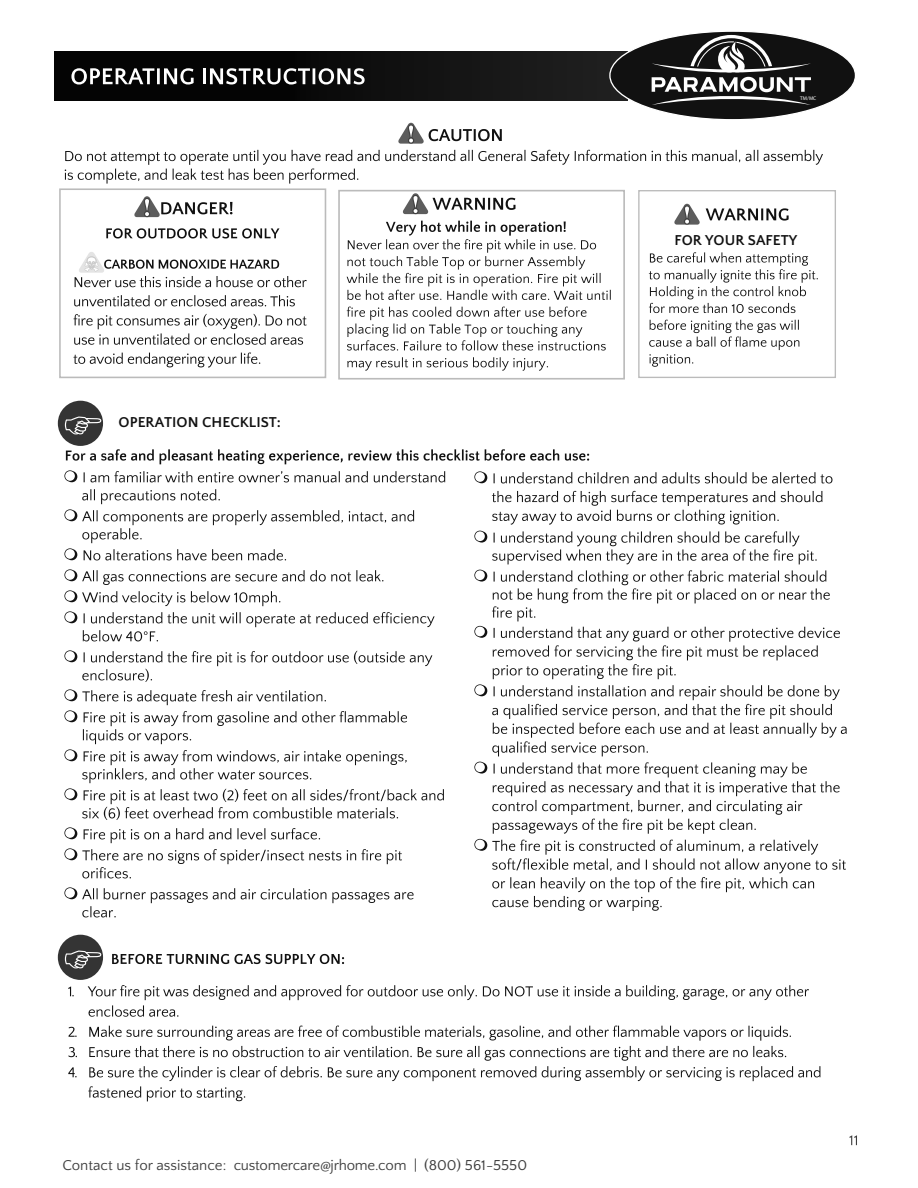
<style>
.page{position:relative;width:918px;height:1188px;background:#fff}
.page>*{position:absolute;margin:0;border:0;box-sizing:border-box;transform-origin:0 0}
.t1{font:15px "Quattrocento Sans";color:#3d3d3d}
.t2{font:700 15px "Quattrocento Sans";color:#111}
.t3{font:5.25px "Myriad Pro";color:#fff}
</style>
<div class="page">
<svg style="left:849px;top:1135px;width:8px;height:10px"></svg>
<svg style="left:746px;top:150px;width:12px;height:11px"></svg>
<svg style="left:764px;top:150px;width:59px;height:15px"></svg>
<svg style="left:347px;top:307px;width:259px;height:44px"></svg>
<svg style="left:347px;top:357px;width:201px;height:14px"></svg>
<svg style="left:134px;top:196px;width:99px;height:22px"></svg>
<svg style="left:106px;top:228px;width:173px;height:11px"></svg>
<svg style="left:75px;top:252px;width:232px;height:35px"></svg>
<svg style="left:74px;top:295px;width:221px;height:11px"></svg>
<svg style="left:73px;top:314px;width:234px;height:31px"></svg>
<svg style="left:73px;top:353px;width:187px;height:15px"></svg>
<div style="left:59px;top:188px;width:267px;height:190px;border:2px solid #bbb"></div>
<svg style="left:66px;top:449px;width:523px;height:15px"></svg>
<svg style="left:64px;top:470px;width:13px;height:12px"></svg>
<svg style="left:84px;top:471px;width:361px;height:11px"></svg>
<svg style="left:64px;top:489px;width:350px;height:71px"></svg>
<svg style="left:64px;top:569px;width:371px;height:72px"></svg>
<svg style="left:64px;top:650px;width:368px;height:32px"></svg>
<svg style="left:64px;top:689px;width:380px;height:131px"></svg>
<svg style="left:64px;top:827px;width:338px;height:51px"></svg>
<svg style="left:64px;top:887px;width:350px;height:30px"></svg>
<div style="left:58px;top:401px;width:45px;height:45px;background:#343434;border-radius:50%"></div>
<svg style="left:65px;top:417px;width:36px;height:17px"></svg>
<svg style="left:649px;top:252px;width:169px;height:61px"></svg>
<svg style="left:649px;top:320px;width:150px;height:47px"></svg>
<svg style="left:706px;top:208px;width:83px;height:13px"></svg>
<div style="left:338px;top:190px;width:287px;height:190px;border:2px solid #bbb"></div>
<div style="left:638px;top:190px;width:198px;height:188px;border:1px solid #bbb"></div>
<svg style="left:65px;top:122px;width:675px;height:62px"></svg>
<svg style="left:347px;top:193px;width:264px;height:107px"></svg>
<svg style="left:674px;top:203px;width:26px;height:22px"></svg>
<svg style="left:112px;top:954px;width:232px;height:10px"></svg>
<svg style="left:68px;top:985px;width:741px;height:32px"></svg>
<svg style="left:68px;top:1026px;width:752px;height:75px"></svg>
<svg style="left:474px;top:471px;width:13px;height:12px"></svg>
<svg style="left:494px;top:472px;width:338px;height:11px"></svg>
<svg style="left:492px;top:491px;width:330px;height:34px"></svg>
<svg style="left:474px;top:531px;width:343px;height:33px"></svg>
<svg style="left:474px;top:570px;width:373px;height:186px"></svg>
<svg style="left:474px;top:762px;width:372px;height:149px"></svg>
<div style="left:58px;top:935px;width:45px;height:45px;background:#343434;border-radius:50%"></div>
<svg style="left:65px;top:951px;width:36px;height:17px"></svg>
<div style="left:55px;top:52px;width:573px;height:49px;background:linear-gradient(to right,#000,#222)"></div>
<div style="left:610px;top:31px;width:245px;height:89px;background:#111;border-radius:50%"></div>
<svg style="left:652px;top:35px;width:159px;height:70px"></svg>
<svg style="left:71px;top:68px;width:123px;height:17px"></svg>
<hr style="left:203px;top:68px;width:3px;height:16px;background:#fff">
<svg style="left:210px;top:68px;width:155px;height:17px"></svg>
<p class="t2" style="left:119px;top:416px;width:164px">OPERATION CHECKLIST:</p>
<p class="t3" style="left:800px;top:97px;width:18px">TM/MC</p>
<p class="t2" style="left:675px;top:234px;width:124px">FOR YOUR SAFETY</p>
<p class="t1" style="left:62px;top:1159px;width:466px">Contact us for assistance: customercare@jrhome.com | (800) 561-5550</p>
</div>
